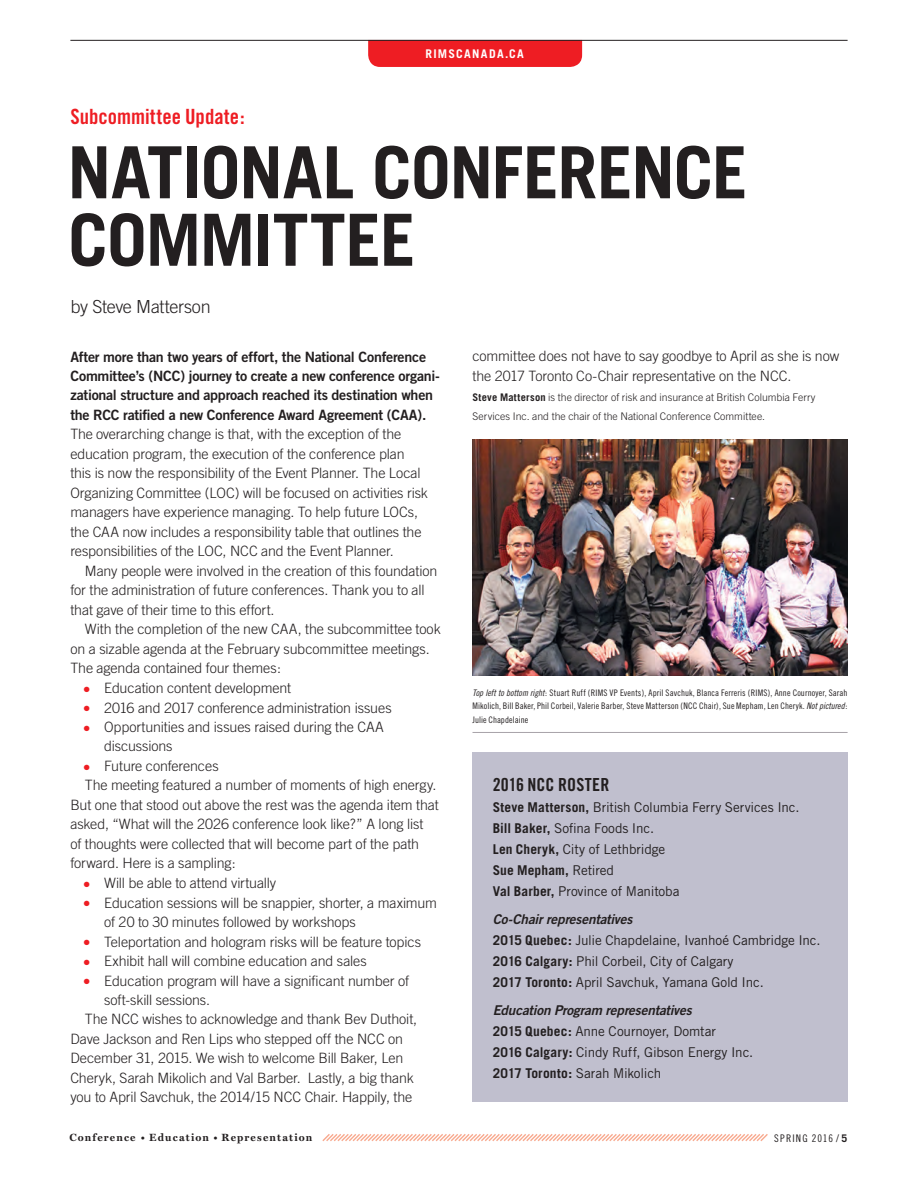
<style>
.page{position:relative;width:918px;height:1188px;background:#fff}
.page>*{position:absolute;margin:0;border:0;box-sizing:border-box;transform-origin:0 0}
.Update_Headline{font:700 72px/67.5px "Trade Gothic";letter-spacing:-.02em;color:#231f20}
.Update_Tag{font:21px "Trade Gothic Bold Cond Twenty";color:#ee1d23}
.Update_Byline{font:300 18px "Trade Gothic";letter-spacing:-.02em;color:#231f20}
.Miller_Text_Body{font:18px "Trade Gothic Bold Cond Twenty";letter-spacing:.005em;color:#231f20}
.Miller_Text_Body-2{font:300 14.25px/19.5px "Trade Gothic";letter-spacing:-.01em;color:#231f20}
.Miller_Text_Body_Ind{font:300 14.25px/19.5px "Trade Gothic";letter-spacing:-.01em;color:#231f20}
.Miller_Text_Body-3{font:13.5px "Trade Gothic";letter-spacing:-.01em;color:#231f20}
.Miller_Text_Body-4{font:italic 13.5px "Trade Gothic Bold Two";letter-spacing:-.01em;color:#231f20}
.Miller_Text_Body-5{font:700 13.5px "Trade Gothic";letter-spacing:.01em;color:#231f20}
.t1{font:700 12px "Trade Gothic";letter-spacing:.105em;color:#fff}
.Author_Bio{font:300 10.5px/19.5px "Trade Gothic";letter-spacing:.005em;color:#231f20}
.t2{font:700 10.5px "Miller Text";letter-spacing:.105em;color:#231f20}
.t3{font:10.5px "Trade Gothic Cond Eighteen";letter-spacing:.11em;color:#231f20}
.Photo_caption_w_rule{font:9px/13.5px "Trade Gothic Cond Eighteen";letter-spacing:.01em;color:#231f20;text-align:justify}
.s1{font-family:"Trade Gothic Bold Two";font-weight:400}
.s2{color:#ee1d23}
.s3{font-weight:700}
.s4{font-family:"Trade Gothic Cond Eighteen Obl"}
.s5{font-weight:400}
.s6{font-size:9px}
.s7{font-family:"Trade Gothic";font-weight:700}
</style>
<div class="page">
<svg style="left:322px;top:1134px;width:446px;height:8px"></svg>
<div style="left:368px;top:41px;width:214px;height:26px;background:#ee1d23"></div>
<hr style="left:70px;top:40px;width:778px;height:1px;background:#231f20">
<div style="left:472px;top:752px;width:376px;height:350px;background:#c0bfce"></div>
<img style="left:472px;top:440px;width:376px;height:236px">
<hr style="left:472px;top:732px;width:376px;height:1px;background:#a7a2a8">
<p class="t1" style="left:425px;top:46px;width:100px">RIMSCANADA.CA</p>
<p class="Update_Tag" style="left:70px;top:104px;width:176px">Subcommittee Update:</p>
<p class="Update_Headline" style="left:67px;top:138px;width:682px">NATIONAL CONFERENCE<br>COMMITTEE</p>
<p class="Update_Byline" style="left:70px;top:296px;width:142px">by Steve Matterson</p>
<p class="Miller_Text_Body-2" style="left:70px;top:346px;width:371px"><span class="s1">After more than two years of effort, the National Conference Committee’s (NCC) journey to create a new conference organi&shy;zational structure and approach reached its destination when the RCC ratified a new Conference Award Agreement (CAA).<br></span>The overarching change is that, with the exception of the education program, the execution of the conference plan<br>this is now the responsibility of the Event Planner. The Local Organizing Committee (LOC) will be focused on activities risk managers have experience managing. To help future LOCs, the CAA now includes a responsibility table that outlines the responsibilities of the LOC, NCC and the Event Planner.</p>
<p class="Miller_Text_Body_Ind" style="left:70px;top:561px;width:369px;text-indent:15px">Many people were involved in the creation of this foundation for the administration of future conferences. Thank you to all that gave of their time to this effort.</p>
<p class="Miller_Text_Body_Ind" style="left:70px;top:619px;width:372px;text-indent:15px">With the completion of the new CAA, the subcommittee took on a sizable agenda at the February subcommittee meetings.<br>The agenda contained four themes:</p>
<p class="Miller_Text_Body-2" style="left:84px;top:678px;width:209px"><span class="s2">●</span> Education content development</p>
<p class="Miller_Text_Body-2" style="left:84px;top:697px;width:309px"><span class="s2">●</span> 2016 and 2017 conference administration issues</p>
<p class="Miller_Text_Body-2" style="left:104px;top:717px;width:281px;text-indent:-20px"><span class="s2">●</span> Opportunities and issues raised during the CAA discussions</p>
<p class="Miller_Text_Body-2" style="left:84px;top:756px;width:136px"><span class="s2">●</span> Future conferences</p>
<p class="Miller_Text_Body_Ind" style="left:70px;top:775px;width:370px;text-indent:15px">The meeting featured a number of moments of high energy.<br>But one that stood out above the rest was the agenda item that asked, “What will the 2026 conference look like?” A long list<br>of thoughts were collected that will become part of the path forward. Here is a sampling:</p>
<p class="Miller_Text_Body-2" style="left:84px;top:873px;width:194px"><span class="s2">●</span> Will be able to attend virtually</p>
<p class="Miller_Text_Body-2" style="left:104px;top:892px;width:334px;text-indent:-20px"><span class="s2">●</span> Education sessions will be snappier, shorter, a maximum of 20 to 30 minutes followed by workshops</p>
<p class="Miller_Text_Body-2" style="left:84px;top:931px;width:339px"><span class="s2">●</span> Teleportation and hologram risks will be feature topics</p>
<p class="Miller_Text_Body-2" style="left:84px;top:951px;width:284px"><span class="s2">●</span> Exhibit hall will combine education and sales</p>
<p class="Miller_Text_Body-2" style="left:104px;top:970px;width:306px;text-indent:-20px"><span class="s2">●</span> Education program will have a significant number of soft-skill sessions.</p>
<p class="Miller_Text_Body_Ind" style="left:70px;top:1009px;width:348px;text-indent:15px">The NCC wishes to acknowledge and thank Bev Duthoit, Dave Jackson and Ren Lips who stepped off the NCC on December 31, 2015. We wish to welcome Bill Baker, Len Cheryk, Sarah Mikolich and Val Barber. Lastly, a big thank you to April Savchuk, the 2014/15 NCC Chair. Happily, the</p>
<p class="Miller_Text_Body_Ind" style="left:473px;top:346px;width:368px">committee does not have to say goodbye to April as she is now the 2017 Toronto Co-Chair representative on the NCC.</p>
<p class="Author_Bio" style="left:472px;top:387px;width:345px"><span class="s3">Steve Matterson</span> is the director of risk and insurance at British Columbia Ferry<br>Services Inc. and the chair of the National Conference Committee.</p>
<p class="Photo_caption_w_rule" style="left:472px;top:686px;width:377px"><span class="s4">Top left to bottom right</span>: Stuart Ruff (RIMS VP Events), April Savchuk, Blanca Ferreris (RIMS), Anne Cournoyer, Sarah Mikolich, Bill Baker, Phil Corbeil, Valerie Barber, Steve Matterson (NCC Chair), Sue Mepham, Len Cheryk. <span class="s4">Not pictured</span>:<br>Julie Chapdelaine</p>
<p class="Miller_Text_Body" style="left:493px;top:774px;width:118px">2016 NCC ROSTER</p>
<p class="Miller_Text_Body-3" style="left:493px;top:799px;width:308px"><span class="s3">Steve Matterson,</span> British Columbia Ferry Services Inc.</p>
<p class="Miller_Text_Body-3" style="left:493px;top:820px;width:163px"><span class="s3">Bill Baker,</span> Sofina Foods Inc.</p>
<p class="Miller_Text_Body-3" style="left:493px;top:841px;width:174px"><span class="s3">Len Cheryk,</span> City of Lethbridge</p>
<p class="Miller_Text_Body-5" style="left:493px;top:862px;width:123px">Sue Mepham, <span class="s5">Retired</span></p>
<p class="Miller_Text_Body-3" style="left:493px;top:883px;width:188px"><span class="s3">Val Barber,</span> Province of Manitoba</p>
<p class="Miller_Text_Body-4" style="left:493px;top:911px;width:141px">Co-Chair representatives</p>
<p class="Miller_Text_Body-3" style="left:493px;top:932px;width:329px"><span class="s3">2015 Quebec:</span> Julie Chapdelaine, Ivanhoé Cambridge Inc.</p>
<p class="Miller_Text_Body-3" style="left:493px;top:953px;width:242px"><span class="s3">2016 Calgary:</span> Phil Corbeil, City of Calgary</p>
<p class="Miller_Text_Body-3" style="left:493px;top:974px;width:273px"><span class="s3">2017 Toronto:</span> April Savchuk, Yamana Gold Inc.</p>
<p class="Miller_Text_Body-4" style="left:493px;top:1002px;width:201px">Education Program representatives</p>
<p class="Miller_Text_Body-3" style="left:493px;top:1023px;width:225px"><span class="s3">2015 Quebec:</span> Anne Cournoyer, Domtar</p>
<p class="Miller_Text_Body-3" style="left:493px;top:1044px;width:262px"><span class="s3">2016 Calgary:</span> Cindy Ruff, Gibson Energy Inc.</p>
<p class="Miller_Text_Body-3" style="left:493px;top:1065px;width:170px"><span class="s3">2017 Toronto:</span> Sarah Mikolich</p>
<p class="t2" style="left:70px;top:1131px;width:244px">Conference <span class="s6">•</span> Education <span class="s6">•</span> Representation</p>
<p class="t3" style="left:774px;top:1132px;width:75px">SPRING 2016 / <span class="s7">5</span></p>
</div>
